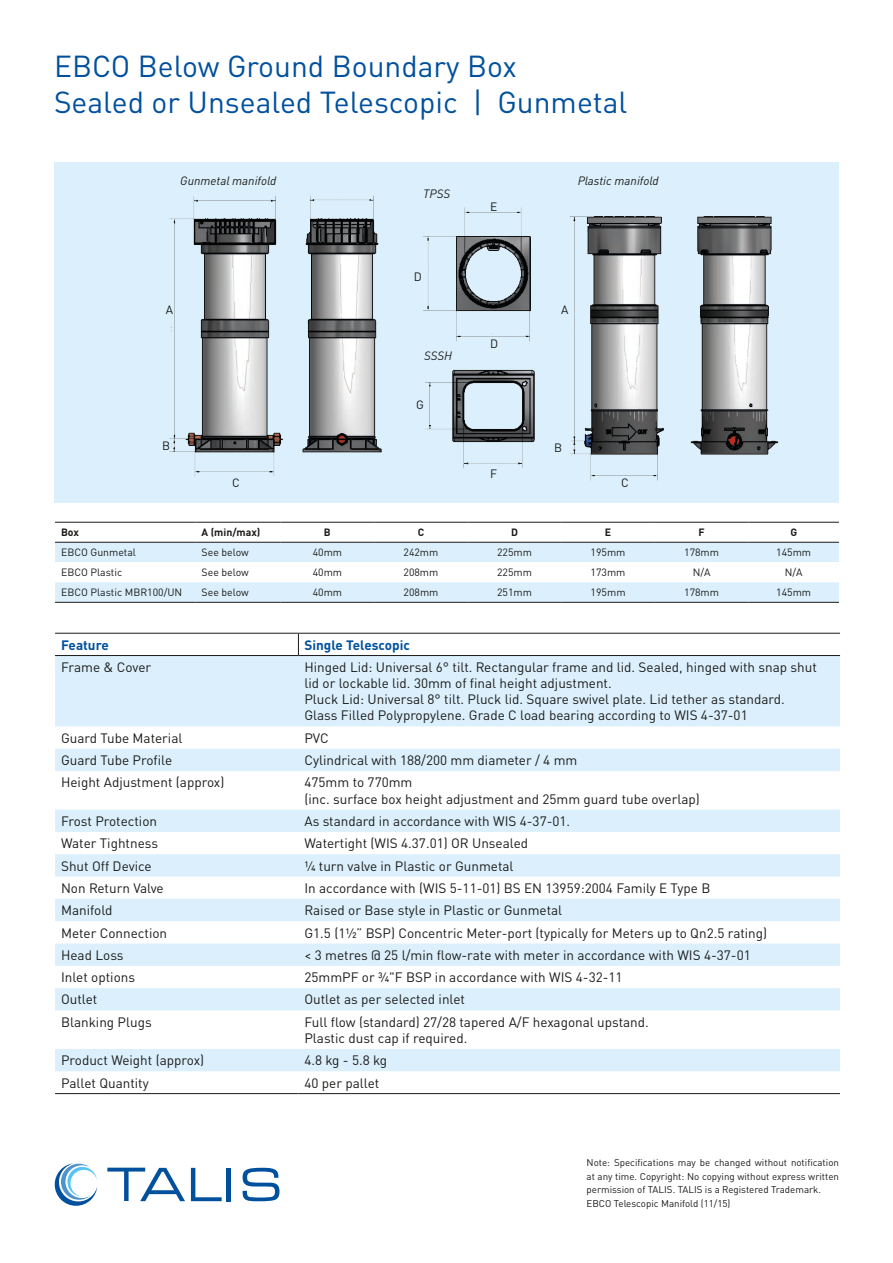
<style>
.page{position:relative;width:893px;height:1263px;background:#fff}
.page>*{position:absolute;margin:0;border:0;box-sizing:border-box;transform-origin:0 0}
.t1{font:30px/36px "DIN Pro";color:#00509e}
.t2{font:13.5px/16.2px "DIN Pro";color:#1c1b1a}
.t3{font:700 13.5px "DIN Pro";color:#00509e}
.t4{font:italic 12px "DIN Pro";color:#1c1b1a}
.t5{font:12px "DINOT";color:#1c1b1a}
.t6{font:10.5px "DINOT";color:#1c1b1a}
.t7{font:700 10.5px "DINOT";color:#1c1b1a}
.t8{font:9.75px/13.5px "DINOT";color:#1c1b1a}
.t9{font:9.75px "DIN Pro";color:#1c1b1a}
.s1{font-family:"DINOT"}
</style>
<div class="page">
<svg style="left:55px;top:1163px;width:42px;height:43px"></svg>
<svg style="left:107px;top:1168px;width:78px;height:33px"></svg>
<svg style="left:191px;top:1168px;width:31px;height:33px"></svg>
<hr style="left:226px;top:1168px;width:4px;height:33px;background:#00509e">
<svg style="left:243px;top:1168px;width:36px;height:33px"></svg>
<div style="left:54px;top:162px;width:785px;height:341px;background:#dbf0fc"></div>
<img style="left:169px;top:195px;width:610px;height:286px">
<svg style="left:55px;top:543px;width:784px;height:59px"></svg>
<hr style="left:55px;top:522px;width:141px;height:1px;background:#1c1b1a">
<hr style="left:196px;top:522px;width:85px;height:1px;background:#1c1b1a">
<hr style="left:281px;top:522px;width:93px;height:1px;background:#1c1b1a">
<hr style="left:374px;top:522px;width:94px;height:1px;background:#1c1b1a">
<hr style="left:468px;top:522px;width:93px;height:1px;background:#1c1b1a">
<hr style="left:561px;top:522px;width:94px;height:1px;background:#1c1b1a">
<hr style="left:655px;top:522px;width:93px;height:1px;background:#1c1b1a">
<hr style="left:748px;top:522px;width:91px;height:1px;background:#1c1b1a">
<hr style="left:55px;top:542px;width:141px;height:1px;background:#1c1b1a">
<hr style="left:196px;top:542px;width:85px;height:1px;background:#1c1b1a">
<hr style="left:281px;top:542px;width:93px;height:1px;background:#1c1b1a">
<hr style="left:374px;top:542px;width:94px;height:1px;background:#1c1b1a">
<hr style="left:468px;top:542px;width:93px;height:1px;background:#1c1b1a">
<hr style="left:561px;top:542px;width:94px;height:1px;background:#1c1b1a">
<hr style="left:655px;top:542px;width:93px;height:1px;background:#1c1b1a">
<hr style="left:748px;top:542px;width:91px;height:1px;background:#1c1b1a">
<hr style="left:55px;top:602px;width:141px;height:1px;background:#1c1b1a">
<hr style="left:196px;top:602px;width:85px;height:1px;background:#1c1b1a">
<hr style="left:281px;top:602px;width:93px;height:1px;background:#1c1b1a">
<hr style="left:374px;top:602px;width:94px;height:1px;background:#1c1b1a">
<hr style="left:468px;top:602px;width:93px;height:1px;background:#1c1b1a">
<hr style="left:561px;top:602px;width:94px;height:1px;background:#1c1b1a">
<hr style="left:655px;top:602px;width:93px;height:1px;background:#1c1b1a">
<hr style="left:748px;top:602px;width:91px;height:1px;background:#1c1b1a">
<svg style="left:55px;top:656px;width:785px;height:415px;fill:#dbf0fc"></svg>
<svg style="left:55px;top:749px;width:785px;height:127px;fill:#dbf0fc"></svg>
<hr style="left:55px;top:633px;width:243px;height:1px;background:#1c1b1a">
<hr style="left:298px;top:633px;width:542px;height:1px;background:#1c1b1a">
<svg style="left:298px;top:634px;width:1px;height:21px"></svg>
<hr style="left:55px;top:655px;width:243px;height:1px;background:#1c1b1a">
<hr style="left:298px;top:655px;width:542px;height:1px;background:#1c1b1a">
<hr style="left:55px;top:1093px;width:243px;height:1px;background:#1c1b1a">
<hr style="left:298px;top:1093px;width:542px;height:1px;background:#1c1b1a">
<h1 class="t1" style="left:54px;top:45px;width:575px">EBCO Below Ground Boundary Box<br>Sealed or Unsealed Telescopic | Gunmetal</h1>
<p class="t4" style="left:180px;top:171px;width:97px">Gunmetal manifold</p>
<p class="t4" style="left:578px;top:172px;width:82px">Plastic manifold</p>
<p class="t4" style="left:423px;top:184px;width:28px">TPSS</p>
<p class="t5" style="left:414px;top:268px;width:10px">D</p>
<p class="t5" style="left:490px;top:198px;width:9px">E</p>
<p class="t5" style="left:166px;top:301px;width:9px">A</p>
<p class="t5" style="left:561px;top:301px;width:9px">A</p>
<p class="t4" style="left:424px;top:347px;width:29px">SSSH</p>
<p class="t5" style="left:416px;top:397px;width:9px">G</p>
<p class="t5" style="left:490px;top:335px;width:10px">D</p>
<p class="t5" style="left:162px;top:437px;width:10px">B</p>
<p class="t5" style="left:554px;top:440px;width:10px">B</p>
<p class="t5" style="left:232px;top:474px;width:9px">C</p>
<p class="t5" style="left:621px;top:474px;width:9px">C</p>
<p class="t5" style="left:490px;top:466px;width:8px">F</p>
<p class="t7" style="left:61px;top:525px;width:19px">Box</p>
<p class="t7" style="left:202px;top:525px;width:60px">A (min/max)</p>
<p class="t7" style="left:324px;top:525px;width:8px">B</p>
<p class="t7" style="left:418px;top:525px;width:8px">C</p>
<p class="t7" style="left:511px;top:525px;width:8px">D</p>
<p class="t7" style="left:605px;top:525px;width:8px">E</p>
<p class="t7" style="left:698px;top:525px;width:8px">F</p>
<p class="t7" style="left:790px;top:525px;width:8px">G</p>
<p class="t6" style="left:61px;top:545px;width:76px">EBCO Gunmetal</p>
<p class="t6" style="left:202px;top:545px;width:49px">See below</p>
<p class="t6" style="left:313px;top:545px;width:31px">40mm</p>
<p class="t6" style="left:403px;top:545px;width:36px">242mm</p>
<p class="t6" style="left:497px;top:545px;width:36px">225mm</p>
<p class="t6" style="left:591px;top:545px;width:36px">195mm</p>
<p class="t6" style="left:684px;top:545px;width:36px">178mm</p>
<p class="t6" style="left:776px;top:545px;width:36px">145mm</p>
<p class="t6" style="left:61px;top:565px;width:63px">EBCO Plastic</p>
<p class="t6" style="left:202px;top:565px;width:49px">See below</p>
<p class="t6" style="left:313px;top:565px;width:31px">40mm</p>
<p class="t6" style="left:404px;top:565px;width:36px">208mm</p>
<p class="t6" style="left:497px;top:565px;width:36px">225mm</p>
<p class="t6" style="left:591px;top:565px;width:36px">173mm</p>
<p class="t6" style="left:693px;top:565px;width:19px">N/A</p>
<p class="t6" style="left:785px;top:565px;width:19px">N/A</p>
<p class="t6" style="left:61px;top:585px;width:123px">EBCO Plastic MBR100/UN</p>
<p class="t6" style="left:202px;top:585px;width:49px">See below</p>
<p class="t6" style="left:313px;top:585px;width:31px">40mm</p>
<p class="t6" style="left:404px;top:585px;width:36px">208mm</p>
<p class="t6" style="left:497px;top:585px;width:36px">251mm</p>
<p class="t6" style="left:591px;top:585px;width:36px">195mm</p>
<p class="t6" style="left:684px;top:585px;width:36px">178mm</p>
<p class="t6" style="left:776px;top:585px;width:36px">145mm</p>
<p class="t3" style="left:61px;top:633px;width:49px">Feature</p>
<p class="t3" style="left:304px;top:633px;width:107px">Single Telescopic</p>
<p class="t2" style="left:61px;top:657px;width:92px">Frame &amp; Cover</p>
<p class="t2" style="left:304px;top:657px;width:514px">Hinged Lid: Universal 6° tilt. Rectangular frame and lid. Sealed, hinged with snap shut lid or lockable lid. 30mm of final height adjustment.<br>Pluck Lid: Universal 8° tilt. Pluck lid. Square swivel plate. Lid tether as standard.<br>Glass Filled Polypropylene. Grade C load bearing according to WIS 4-37-01</p>
<p class="t2" style="left:61px;top:728px;width:123px">Guard Tube Material</p>
<p class="t2" style="left:304px;top:728px;width:26px">PVC</p>
<p class="t2" style="left:61px;top:751px;width:113px">Guard Tube Profile</p>
<p class="t2" style="left:304px;top:751px;width:274px">Cylindrical with 188/200 mm diameter / 4 mm</p>
<p class="t2" style="left:61px;top:773px;width:165px">Height Adjustment (approx)</p>
<p class="t2" style="left:304px;top:773px;width:397px">475mm to 770mm<br>(inc. surface box height adjustment and 25mm guard tube overlap)</p>
<p class="t2" style="left:61px;top:812px;width:98px">Frost Protection</p>
<p class="t2" style="left:304px;top:812px;width:267px">As standard in accordance with WIS 4-37-01.</p>
<p class="t2" style="left:61px;top:834px;width:99px">Water Tightness</p>
<p class="t2" style="left:304px;top:834px;width:225px">Watertight (WIS 4.37.01) OR Unsealed</p>
<p class="t2" style="left:61px;top:856px;width:92px">Shut Off Device</p>
<p class="t2" style="left:304px;top:856px;width:211px">¼ turn valve in Plastic or Gunmetal</p>
<p class="t2" style="left:61px;top:878px;width:104px">Non Return Valve</p>
<p class="t2" style="left:304px;top:878px;width:407px">In accordance with (WIS 5-11-01) BS EN 13959:2004 Family E Type B</p>
<p class="t2" style="left:61px;top:901px;width:53px">Manifold</p>
<p class="t2" style="left:304px;top:901px;width:259px">Raised or Base style in Plastic or Gunmetal</p>
<p class="t2" style="left:61px;top:923px;width:108px">Meter Connection</p>
<p class="t2" style="left:304px;top:923px;width:464px">G1.5 (1½” BSP) Concentric Meter-port (typically for Meters up to Qn2.5 rating)</p>
<p class="t2" style="left:61px;top:945px;width:64px">Head Loss</p>
<p class="t2" style="left:304px;top:945px;width:448px">&lt; 3 metres @ 25 l/min flow-rate with meter in accordance with WIS 4-37-01</p>
<p class="t2" style="left:61px;top:968px;width:76px">Inlet options</p>
<p class="t2" style="left:304px;top:968px;width:320px">25mmPF or ¾"F BSP in accordance with WIS 4-32-11</p>
<p class="t2" style="left:61px;top:990px;width:38px">Outlet</p>
<p class="t2" style="left:304px;top:990px;width:162px">Outlet as per selected inlet</p>
<p class="t2" style="left:61px;top:1012px;width:92px">Blanking Plugs</p>
<p class="t2" style="left:304px;top:1012px;width:346px">Full flow (standard) 27/28 tapered A/F hexagonal upstand.<br>Plastic dust cap if required.</p>
<p class="t2" style="left:61px;top:1051px;width:145px">Product Weight (approx)</p>
<p class="t2" style="left:304px;top:1051px;width:84px">4.8 kg - 5.8 kg</p>
<p class="t2" style="left:61px;top:1073px;width:89px">Pallet Quantity</p>
<p class="t2" style="left:304px;top:1073px;width:76px">40 per pallet</p>
<p class="t8" style="left:586px;top:1155px;width:254px">Note: Specifications may be changed without notification at any time. Copyright: No copying without express written</p>
<p class="t9" style="left:586px;top:1182px;width:236px"><span class="s1">permission of TALIS.</span> TALIS is a Registered Trademark.</p>
<p class="t8" style="left:586px;top:1196px;width:145px">EBCO Telescopic Manifold (11/15)</p>
</div>
